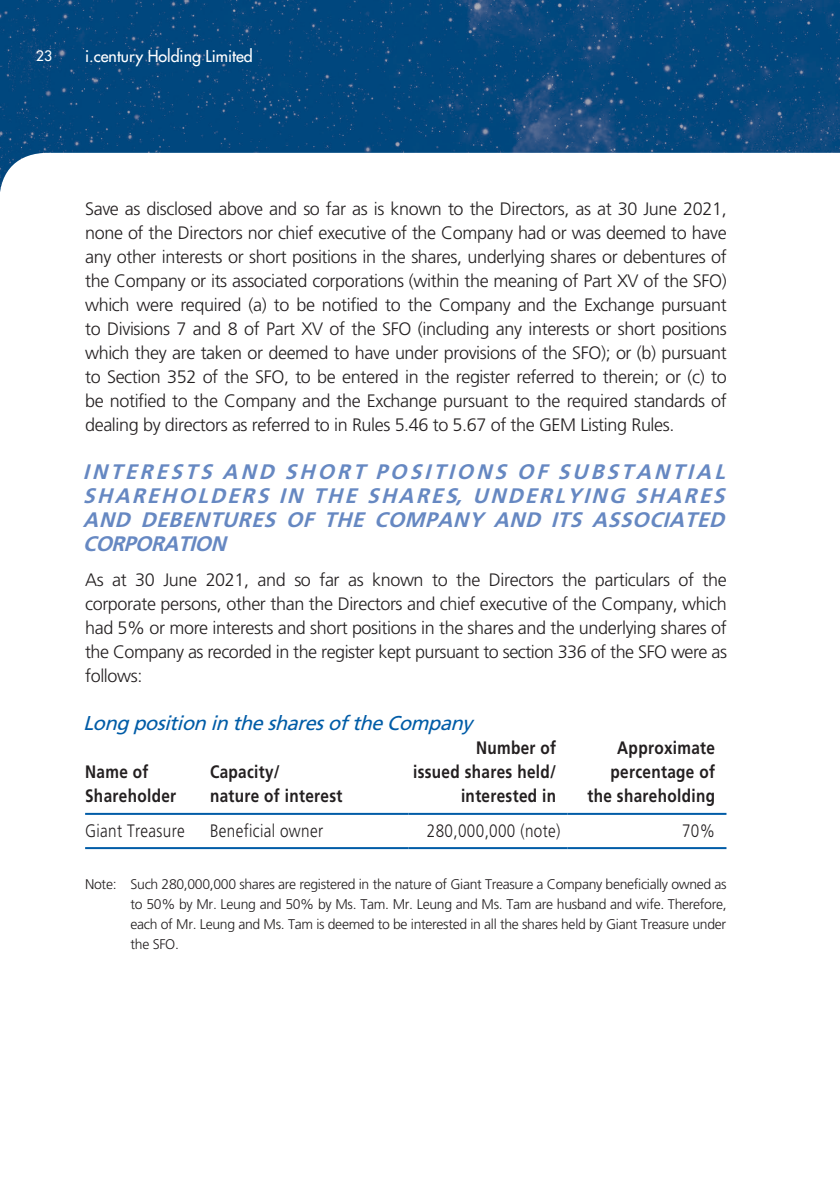
<style>
.page{position:relative;width:840px;height:1191px;background:#fff}
.page>*{position:absolute;margin:0;border:0;box-sizing:border-box;transform-origin:0 0}
.t1{font:italic 700 21px/24px "Frutiger LT Std";color:#6688c2;text-align:justify}
.t2{font:italic 20px "Frutiger LT Std";color:#005ca7}
.t3{font:300 18px/24px "Frutiger LT Std";letter-spacing:-.02em;color:#231f20;text-align:justify}
.t4{font:700 18px/24px "Frutiger LT Std";letter-spacing:.02em;color:#231f20;scale:.85 1}
.t5{font:300 18px "Frutiger LT Std";letter-spacing:.02em;color:#231f20;scale:.85 1}
.t6{font:300 18px "Frutiger LT Std";letter-spacing:-.02em;color:#231f20;scale:.85 1}
.t7{font:500 16px "Futura Std";color:#fff}
.t8{font:300 14px/20px "Frutiger LT Std";letter-spacing:-.025em;color:#231f20;text-align:justify}
.t9{font:500 14px "Futura Std";color:#fff}
</style>
<div class="page">
<svg style="left:0;top:0;width:839px;height:192px;fill:#02487e"></svg>
<hr style="left:85px;top:813px;width:125px;height:2px;background:#005ca7">
<hr style="left:210px;top:813px;width:198px;height:2px;background:#005ca7">
<hr style="left:408px;top:813px;width:159px;height:2px;background:#005ca7">
<hr style="left:567px;top:813px;width:159px;height:2px;background:#005ca7">
<hr style="left:85px;top:847px;width:125px;height:2px;background:#005ca7">
<hr style="left:210px;top:847px;width:198px;height:2px;background:#005ca7">
<hr style="left:408px;top:847px;width:159px;height:2px;background:#005ca7">
<hr style="left:567px;top:847px;width:159px;height:2px;background:#005ca7">
<p class="t9" style="left:36px;top:47px;width:18px">23</p>
<p class="t7" style="left:85px;top:46px;width:169px">i.century Holding Limited</p>
<p class="t3" style="left:85px;top:197px;width:643px">Save as disclosed above and so far as is known to the Directors, as at 30 June 2021, none of the Directors nor chief executive of the Company had or was deemed to have any other interests or short positions in the shares, underlying shares or debentures of the Company or its associated corporations (within the meaning of Part XV of the SFO) which were required (a) to be notified to the Company and the Exchange pursuant to Divisions 7 and 8 of Part XV of the SFO (including any interests or short positions which they are taken or deemed to have under provisions of the SFO); or (b) pursuant to Section 352 of the SFO, to be entered in the register referred to therein; or (c) to be notified to the Company and the Exchange pursuant to the required standards of dealing by directors as referred to in Rules 5.46 to 5.67 of the GEM Listing Rules.</p>
<p class="t1" style="left:83px;top:459px;width:649px">INTERESTS AND SHORT POSITIONS OF SUBSTANTIAL SHAREHOLDERS IN THE SHARES, UNDERLYING SHARES AND DEBENTURES OF THE COMPANY AND ITS ASSOCIATED CORPORATION</p>
<p class="t3" style="left:85px;top:568px;width:643px">As at 30 June 2021, and so far as known to the Directors the particulars of the corporate persons, other than the Directors and chief executive of the Company, which had 5% or more interests and short positions in the shares and the underlying shares of the Company as recorded in the register kept pursuant to section 336 of the SFO were as follows:</p>
<p class="t2" style="left:83px;top:711px;width:397px">LongpositioninthesharesoftheCompany</p>
<p class="t4" style="left:85px;top:760px;width:108px">Name of<br>Shareholder</p>
<p class="t4" style="left:210px;top:760px;width:157px">Capacity/<br>nature of interest</p>
<p class="t4" style="left:413px;top:736px;width:170px;text-align:right">Number of<br>issued shares held/ interested in</p>
<p class="t4" style="left:587px;top:736px;width:151px;text-align:right">Approximate percentage of the shareholding</p>
<p class="t5" style="left:85px;top:820px;width:119px">Giant Treasure</p>
<p class="t5" style="left:210px;top:820px;width:134px">Beneficial owner</p>
<p class="t5" style="left:426px;top:820px;width:158px">280,000,000 (note)</p>
<p class="t6" style="left:681px;top:820px;width:40px">70%</p>
<p class="t8" style="left:130px;top:874px;width:597px;text-indent:-45px">Note: Such 280,000,000 shares are registered in the nature of Giant Treasure a Company beneficially owned as to 50% by Mr. Leung and 50% by Ms. Tam. Mr. Leung and Ms. Tam are husband and wife. Therefore, each of Mr. Leung and Ms. Tam is deemed to be interested in all the shares held by Giant Treasure under the SFO.</p>
</div>
